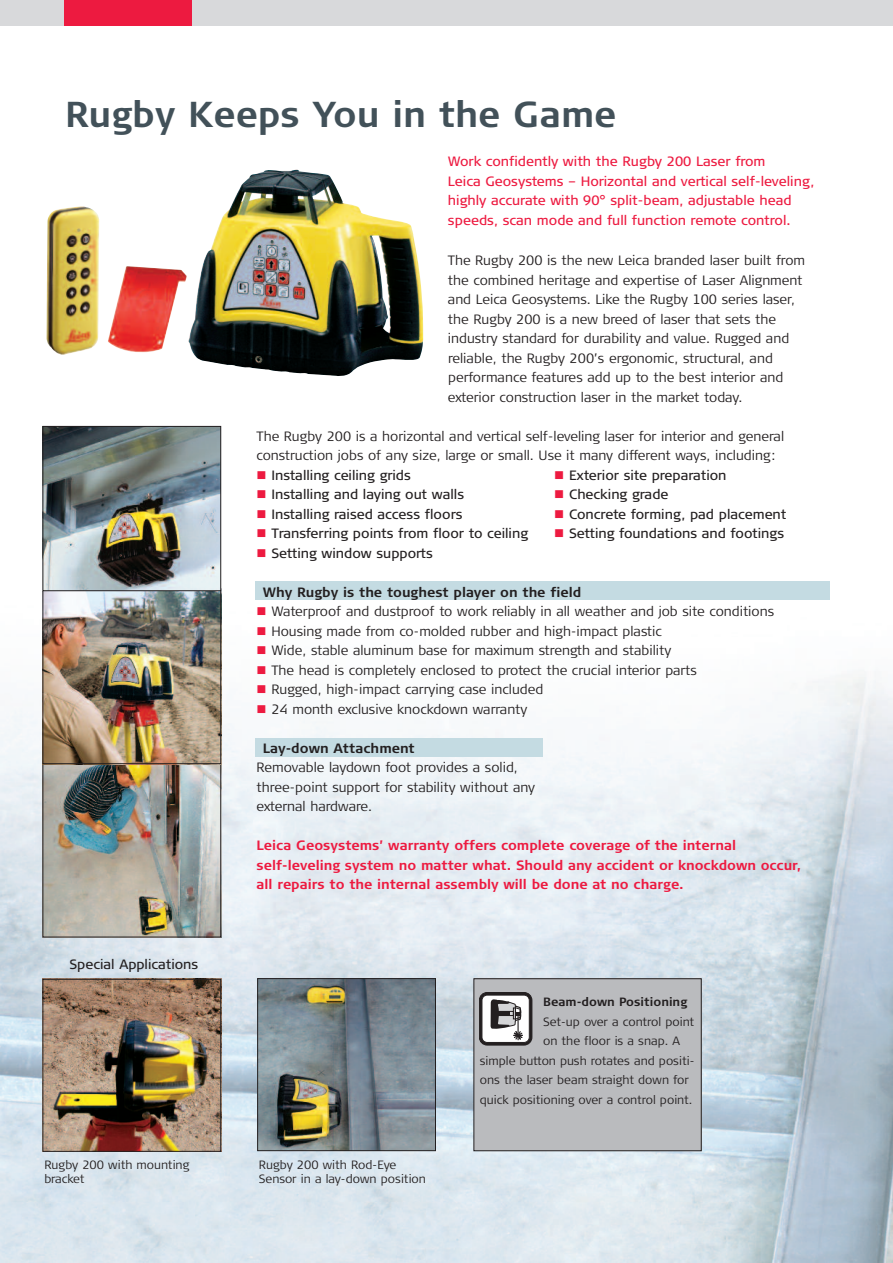
<style>
.page{position:relative;width:893px;height:1263px;background:#fff}
.page>*{position:absolute;margin:0;border:0;box-sizing:border-box;transform-origin:0 0}
.t1{font:700 36px "Signa Column";color:#425159}
.t2{font:300 13.5px/19.5px "Signa Column";color:#231f20}
.t3{font:13.5px "Signa Column";color:#231f20}
.t4{font:13.5px/19.5px "Signa Column";color:#ed1a40}
.t5{font:700 13.5px/19.5px "Signa Column";color:#ed1a40}
.t6{font:700 13.5px "Signa Column";color:#231f20}
.t7{font:300 12px/13.5px "Signa Column";color:#231f20}
.t8{font:700 12px "Signa Column";color:#231f20}
</style>
<div class="page">
<img style="left:0;top:556px;width:893px;height:707px">
<div style="left:255px;top:738px;width:287px;height:19px;background:#c4dbe2"></div>
<div style="left:255px;top:581px;width:574px;height:19px;background:#c4dbe2"></div>
<div style="left:0;top:0;width:893px;height:26px;background:#d8d9db"></div>
<div style="left:64px;top:0;width:127px;height:26px;background:#ed1a40"></div>
<img style="left:188px;top:170px;width:235px;height:206px">
<img style="left:46px;top:206px;width:54px;height:149px">
<img style="left:259px;top:980px;width:175px;height:169px">
<div style="left:257px;top:978px;width:179px;height:173px;border:1px solid #231f20"></div>
<img style="left:45px;top:764px;width:174px;height:171px">
<div style="left:43px;top:762px;width:178px;height:175px;border:1px solid #231f20"></div>
<img style="left:108px;top:266px;width:79px;height:87px">
<img style="left:42px;top:979px;width:177px;height:173px">
<div style="left:43px;top:979px;width:178px;height:173px;border:1px solid #231f20"></div>
<img style="left:42px;top:589px;width:177px;height:175px">
<div style="left:43px;top:589px;width:178px;height:175px;border:1px solid #231f20"></div>
<img style="left:45px;top:428px;width:174px;height:161px">
<div style="left:43px;top:426px;width:178px;height:165px;border:1px solid #231f20"></div>
<div style="left:474px;top:979px;width:227px;height:172px;background:#babbbe"></div>
<div style="left:473px;top:978px;width:229px;height:173px;border:1px solid #231f20"></div>
<svg style="left:479px;top:992px;width:53px;height:53px;background:#9f9e9e"></svg>
<svg style="left:258px;top:607px;width:8px;height:8px"></svg>
<svg style="left:258px;top:627px;width:8px;height:8px"></svg>
<svg style="left:258px;top:646px;width:8px;height:8px"></svg>
<svg style="left:258px;top:666px;width:7px;height:8px"></svg>
<svg style="left:258px;top:685px;width:8px;height:8px"></svg>
<svg style="left:258px;top:705px;width:8px;height:8px"></svg>
<h1 class="t1" style="left:65px;top:102px;width:552px">Rugby Keeps You in the Game</h1>
<p class="t4" style="left:448px;top:153px;width:368px">Work confidently with the Rugby 200 Laser from<br>Leica Geosystems – Horizontal and vertical self-leveling, highly accurate with 90° split-beam, adjustable head speeds, scan mode and full function remote control.</p>
<p class="t2" style="left:448px;top:252px;width:359px">The Rugby 200 is the new Leica branded laser built from the combined heritage and expertise of Laser Alignment and Leica Geosystems. Like the Rugby 100 series laser, the Rugby 200 is a new breed of laser that sets the industry standard for durability and value. Rugged and reliable, the Rugby 200’s ergonomic, structural, and performance features add up to the best interior and exterior construction laser in the market today.</p>
<p class="t2" style="left:257px;top:428px;width:529px">The Rugby 200 is a horizontal and vertical self-leveling laser for interior and general construction jobs of any size, large or small. Use it many different ways, including:</p>
<p class="t3" style="left:271px;top:470px;width:141px">Installing ceiling grids</p>
<p class="t3" style="left:569px;top:470px;width:159px">Exterior site preparation</p>
<p class="t3" style="left:271px;top:490px;width:194px">Installing and laying out walls</p>
<p class="t3" style="left:569px;top:490px;width:101px">Checking grade</p>
<p class="t3" style="left:271px;top:509px;width:193px">Installing raised access floors</p>
<p class="t3" style="left:569px;top:509px;width:219px">Concrete forming, pad placement</p>
<p class="t3" style="left:271px;top:529px;width:258px">Transferring points from floor to ceiling</p>
<p class="t3" style="left:569px;top:529px;width:216px">Setting foundations and footings</p>
<p class="t3" style="left:271px;top:548px;width:163px">Setting window supports</p>
<p class="t6" style="left:263px;top:587px;width:320px">Why Rugby is the toughest player on the field</p>
<p class="t2" style="left:271px;top:603px;width:504px">Waterproof and dustproof to work reliably in all weather and job site conditions Housing made from co-molded rubber and high-impact plastic<br>Wide, stable aluminum base for maximum strength and stability<br>The head is completely enclosed to protect the crucial interior parts<br>Rugged, high-impact carrying case included<br>24 month exclusive knockdown warranty</p>
<p class="t6" style="left:263px;top:743px;width:153px">Lay-down Attachment</p>
<p class="t2" style="left:257px;top:759px;width:280px">Removable laydown foot provides a solid, three-point support for stability without any external hardware.</p>
<p class="t5" style="left:257px;top:837px;width:546px">Leica Geosystems’ warranty offers complete coverage of the internal self-leveling system no matter what. Should any accident or knockdown occur, all repairs to the internal assembly will be done at no charge.</p>
<p class="t3" style="left:69px;top:959px;width:130px">Special Applications</p>
<p class="t7" style="left:44px;top:1160px;width:146px">Rugby 200 with mounting bracket</p>
<p class="t7" style="left:259px;top:1160px;width:168px">Rugby 200 with Rod-Eye<br>Sensor in a lay-down position</p>
<p class="t8" style="left:543px;top:998px;width:146px">Beam-down Positioning</p>
<p class="t7" style="left:543px;top:1016px;width:153px">Set-up over a control point</p>
<p class="t7" style="left:543px;top:1035px;width:138px">on the floor is a snap. A</p>
<p class="t7" style="left:480px;top:1055px;width:216px">simple button push rotates and positi-</p>
<p class="t7" style="left:480px;top:1074px;width:210px">ons the laser beam straight down for</p>
<p class="t7" style="left:480px;top:1094px;width:214px">quick positioning over a control point.</p>
</div>
